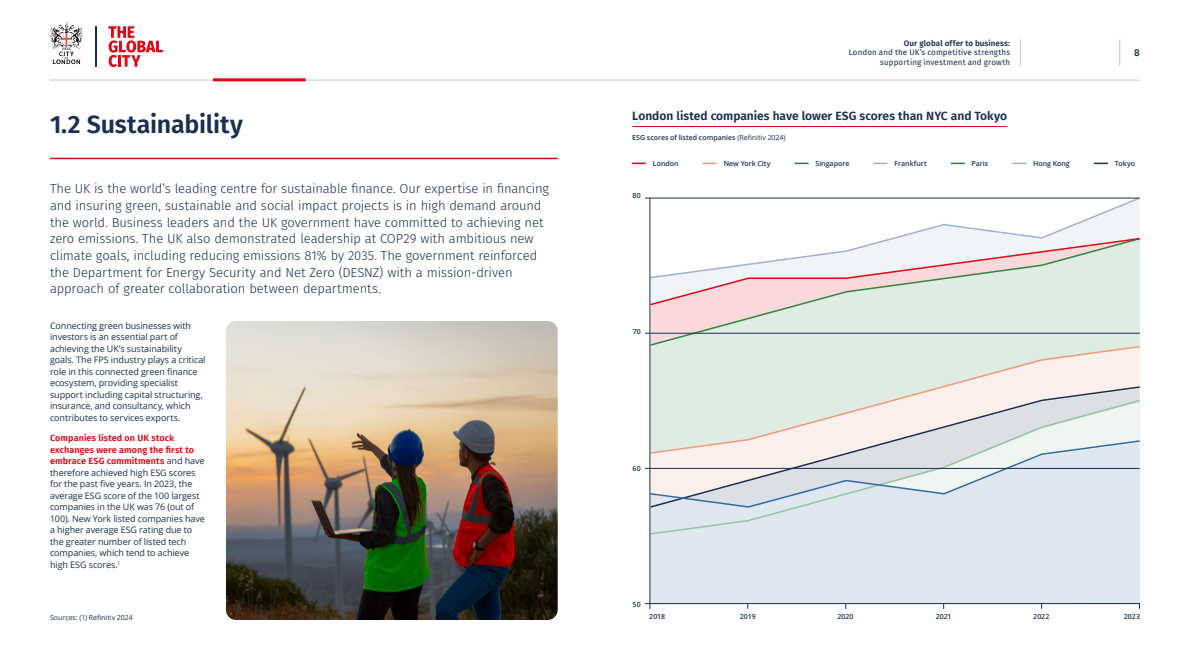
<style>
.page{position:relative;width:1190px;height:670px;background:#fff}
.page>*{position:absolute;margin:0;border:0;box-sizing:border-box;transform-origin:0 0}
.Titles{font:600 25px "Fira Sans";letter-spacing:-.005em;color:#182f51}
.Standfirst{font:300 13px/16.6px "Fira Sans";letter-spacing:-.01em;color:#182f51}
.t1{font:600 12px "Fira Sans";letter-spacing:-.005em;color:#182f51}
.t2{font:500 10px "Fira Sans";color:#182f51}
.Subtitles{font:9px/11.5px "Open Sans";letter-spacing:-.01em;color:#182f51}
.Body{font:9px/11.5px "Open Sans";letter-spacing:-.005em;color:#182f51}
.t3{font:8px/9.6px "Fira Sans";letter-spacing:.015em;color:#182f51;text-align:right}
.t4{font:600 8px "Fira Sans";letter-spacing:.015em;color:#182f51}
.t5{font:600 7px "Open Sans";color:#182f51}
.Source_name{font:7px "Open Sans";color:#182f51}
.s1{font-family:"Fira Sans";font-weight:600;color:#e30613}
.s2{font-weight:400}
</style>
<div class="page">
<hr style="left:50px;top:158px;width:508px;height:1px;background:#e30613">
<img style="left:226px;top:321px;width:332px;height:299px">
<svg style="left:632px;top:163px;width:14px;height:1px"></svg>
<svg style="left:703px;top:163px;width:14px;height:1px"></svg>
<svg style="left:795px;top:163px;width:14px;height:1px"></svg>
<svg style="left:873px;top:163px;width:14px;height:1px"></svg>
<svg style="left:951px;top:163px;width:14px;height:1px"></svg>
<svg style="left:1012px;top:163px;width:14px;height:1px"></svg>
<svg style="left:1094px;top:163px;width:14px;height:1px"></svg>
<div style="left:651px;top:536px;width:489px;height:67px;background:#dfe8f1"></div>
<svg style="left:645px;top:603px;width:6px;height:6px"></svg>
<div style="left:649px;top:508px;width:491px;height:28px;background:#dfe8f1"></div>
<svg style="left:649px;top:306px;width:491px;height:39px;background:#dfe6dd"></svg>
<svg style="left:649px;top:197px;width:491px;height:40px"></svg>
<svg style="left:649px;top:345px;width:491px;height:94px;background:#e5e9e2"></svg>
<svg style="left:649px;top:439px;width:491px;height:69px;background:#dfe3e7"></svg>
<hr style="left:649px;top:603px;width:491px;height:1px;background:#182f51">
<hr style="left:650px;top:198px;width:1px;height:406px;background:#182f51">
<hr style="left:632px;top:126px;width:375px;height:1px;background:#e30613">
<hr style="left:650px;top:468px;width:490px;height:1px;background:#182f51">
<hr style="left:650px;top:333px;width:490px;height:1px;background:#182f51">
<hr style="left:650px;top:198px;width:490px;height:1px;background:#182f51">
<svg style="left:649px;top:237px;width:491px;height:69px"></svg>
<hr style="left:50px;top:80px;width:1090px;height:1px;background:#c8c7d4">
<svg style="left:108px;top:26px;width:55px;height:41px"></svg>
<svg style="left:50px;top:20px;width:33px;height:44px"></svg>
<hr style="left:95px;top:26px;width:1px;height:41px;background:#182f51">
<svg style="left:1020px;top:39px;width:1px;height:27px"></svg>
<svg style="left:1119px;top:39px;width:1px;height:27px"></svg>
<hr style="left:213px;top:78px;width:93px;height:3px;background:#e30613">
<h1 class="Titles" style="left:50px;top:104px;width:194px">1.2 Sustainability</h1>
<h2 class="Standfirst" style="left:50px;top:180px;width:501px">The UK is the world’s leading centre for sustainable finance. Our expertise in financing and insuring green, sustainable and social impact projects is in high demand around the world. Business leaders and the UK government have committed to achieving net zero emissions. The UK also demonstrated leadership at COP29 with ambitious new climate goals, including reducing emissions 81% by 2035. The government reinforced the Department for Energy Security and Net Zero (DESNZ) with a mission-driven approach of greater collaboration between departments.</h2>
<p class="Body" style="left:50px;top:319px;width:157px">Connecting green businesses with investors is an essential part of achieving the UK’s sustainability goals. The FPS industry plays a critical role in this connected green finance ecosystem, providing specialist support including capital structuring, insurance, and consultancy, which contributes to services exports.</p>
<h3 class="Subtitles" style="left:50px;top:432px;width:156px"><span class="s1">Companies listed on UK stock exchanges were among the first to embrace ESG commitments</span> and have therefore achieved high ESG scores for the past five years. In 2023, the average ESG score of the 100 largest companies in the UK was 76 (out of<br>100). New York listed companies have a higher average ESG rating due to the greater number of listed tech companies, which tend to achieve high ESG scores.<sup>1</sup></h3>
<p class="Source_name" style="left:50px;top:613px;width:84px">Sources: (1) Refinitiv 2024</p>
<p class="t4" style="left:904px;top:36px;width:108px">Our global offer to business:</p>
<p class="t3" style="left:849px;top:48px;width:163px">London and the UK’s competitive strengths supporting investment and growth</p>
<p class="t1" style="left:632px;top:106px;width:376px">London listed companies have lower ESG scores than NYC and Tokyo</p>
<p class="t5" style="left:632px;top:133px;width:155px">ESG scores of listed companies <span class="s2">(Refinitiv 2024)</span></p>
<p class="t2" style="left:1134px;top:45px;width:7px">8</p>
<p class="t5" style="left:633px;top:191px;width:10px">80</p>
<p class="t5" style="left:653px;top:159px;width:27px">London</p>
<p class="t5" style="left:724px;top:159px;width:48px">New York City</p>
<p class="t5" style="left:816px;top:159px;width:35px">Singapore</p>
<p class="t5" style="left:895px;top:159px;width:34px">Frankfurt</p>
<p class="t5" style="left:972px;top:159px;width:18px">Paris</p>
<p class="t5" style="left:1033px;top:159px;width:38px">Hong Kong</p>
<p class="t5" style="left:1115px;top:159px;width:22px">Tokyo</p>
<p class="t5" style="left:633px;top:327px;width:9px">70</p>
<p class="t5" style="left:633px;top:463px;width:10px">60</p>
<p class="t5" style="left:633px;top:599px;width:10px">50</p>
<p class="t5" style="left:649px;top:612px;width:17px">2018</p>
<p class="t5" style="left:740px;top:612px;width:17px">2019</p>
<p class="t5" style="left:837px;top:612px;width:18px">2020</p>
<p class="t5" style="left:936px;top:612px;width:17px">2021</p>
<p class="t5" style="left:1033px;top:612px;width:18px">2022</p>
<p class="t5" style="left:1124px;top:612px;width:18px">2023</p>
</div>
